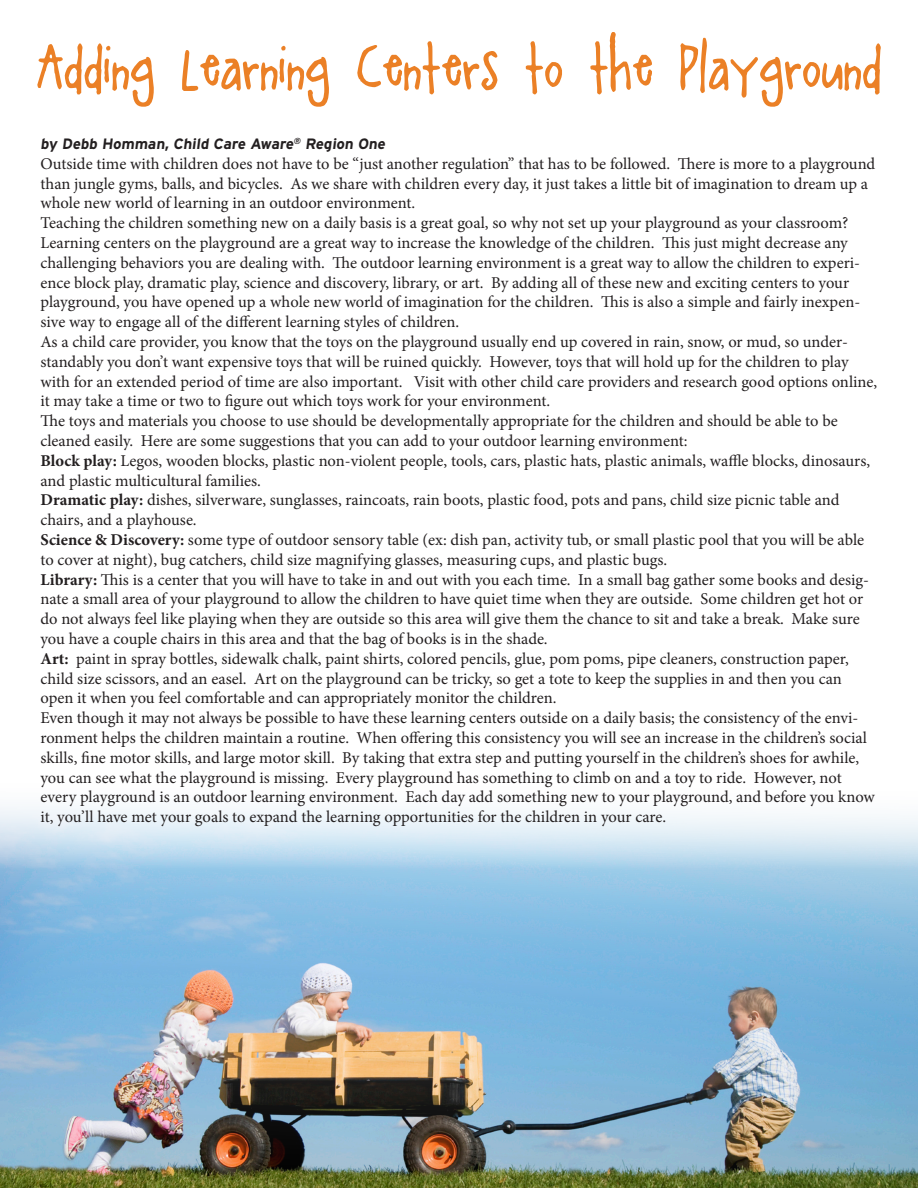
<style>
.page{position:relative;width:918px;height:1188px;background:#fff}
.page>*{position:absolute;margin:0;border:0;box-sizing:border-box;transform-origin:0 0}
.t1{font:54px "A Little Pot";color:#eb8026}
.Body_Copy_-_White{font:16.5px/19.8px "Minion Pro";letter-spacing:-.005em;color:#231f20}
.Byline{font:700 15px "Interstate";color:#231f20}
.s1{font-weight:700}
</style>
<div class="page">
<img style="left:0;top:807px;width:918px;height:381px">
<p class="t1" style="left:36px;top:39px;width:847px">Adding Learning Centers to the Playground</p>
<p class="Byline" style="left:40px;top:135px;width:348px">by Debb Homman, Child Care Aware<sup>®</sup> Region One</p>
<p class="Body_Copy_-_White" style="left:40px;top:154px;width:836px">Outside time with children does not have to be “just another regulation” that has to be followed. There is more to a playground than jungle gyms, balls, and bicycles. As we share with children every day, it just takes a little bit of imagination to dream up a whole new world of learning in an outdoor environment.</p>
<p class="Body_Copy_-_White" style="left:40px;top:213px;width:821px">Teaching the children something new on a daily basis is a great goal, so why not set up your playground as your classroom?<br>Learning centers on the playground are a great way to increase the knowledge of the children. This just might decrease any challenging behaviors you are dealing with. The outdoor learning environment is a great way to allow the children to experi&shy;ence block play, dramatic play, science and discovery, library, or art. By adding all of these new and exciting centers to your playground, you have opened up a whole new world of imagination for the children. This is also a simple and fairly inexpen&shy;sive way to engage all of the different learning styles of children.</p>
<p class="Body_Copy_-_White" style="left:40px;top:332px;width:838px">As a child care provider, you know that the toys on the playground usually end up covered in rain, snow, or mud, so under&shy;standably you don’t want expensive toys that will be ruined quickly. However, toys that will hold up for the children to play with for an extended period of time are also important. Visit with other child care providers and research good options online, it may take a time or two to figure out which toys work for your environment.</p>
<p class="Body_Copy_-_White" style="left:40px;top:411px;width:799px">The toys and materials you choose to use should be developmentally appropriate for the children and should be able to be cleaned easily. Here are some suggestions that you can add to your outdoor learning environment:</p>
<p class="Body_Copy_-_White" style="left:40px;top:451px;width:831px"><span class="s1">Block play:</span> Legos, wooden blocks, plastic non-violent people, tools, cars, plastic hats, plastic animals, waffle blocks, dinosaurs, and plastic multicultural families.</p>
<p class="Body_Copy_-_White" style="left:40px;top:490px;width:800px"><span class="s1">Dramatic play:</span> dishes, silverware, sunglasses, raincoats, rain boots, plastic food, pots and pans, child size picnic table and chairs, and a playhouse.</p>
<p class="Body_Copy_-_White" style="left:40px;top:530px;width:825px"><span class="s1">Science &amp; Discovery:</span> some type of outdoor sensory table (ex: dish pan, activity tub, or small plastic pool that you will be able to cover at night), bug catchers, child size magnifying glasses, measuring cups, and plastic bugs.</p>
<p class="Body_Copy_-_White" style="left:40px;top:569px;width:830px"><span class="s1">Library:</span> This is a center that you will have to take in and out with you each time. In a small bag gather some books and desig&shy;nate a small area of your playground to allow the children to have quiet time when they are outside. Some children get hot or do not always feel like playing when they are outside so this area will give them the chance to sit and take a break. Make sure you have a couple chairs in this area and that the bag of books is in the shade.</p>
<p class="Body_Copy_-_White" style="left:40px;top:649px;width:810px"><span class="s1">Art:</span> paint in spray bottles, sidewalk chalk, paint shirts, colored pencils, glue, pom poms, pipe cleaners, construction paper, child size scissors, and an easel. Art on the playground can be tricky, so get a tote to keep the supplies in and then you can open it when you feel comfortable and can appropriately monitor the children.</p>
<p class="Body_Copy_-_White" style="left:40px;top:708px;width:836px">Even though it may not always be possible to have these learning centers outside on a daily basis; the consistency of the envi&shy;ronment helps the children maintain a routine. When offering this consistency you will see an increase in the children’s social skills, fine motor skills, and large motor skill. By taking that extra step and putting yourself in the children’s shoes for awhile, you can see what the playground is missing. Every playground has something to climb on and a toy to ride. However, not every playground is an outdoor learning environment. Each day add something new to your playground, and before you know it, you’ll have met your goals to expand the learning opportunities for the children in your care.</p>
</div>
